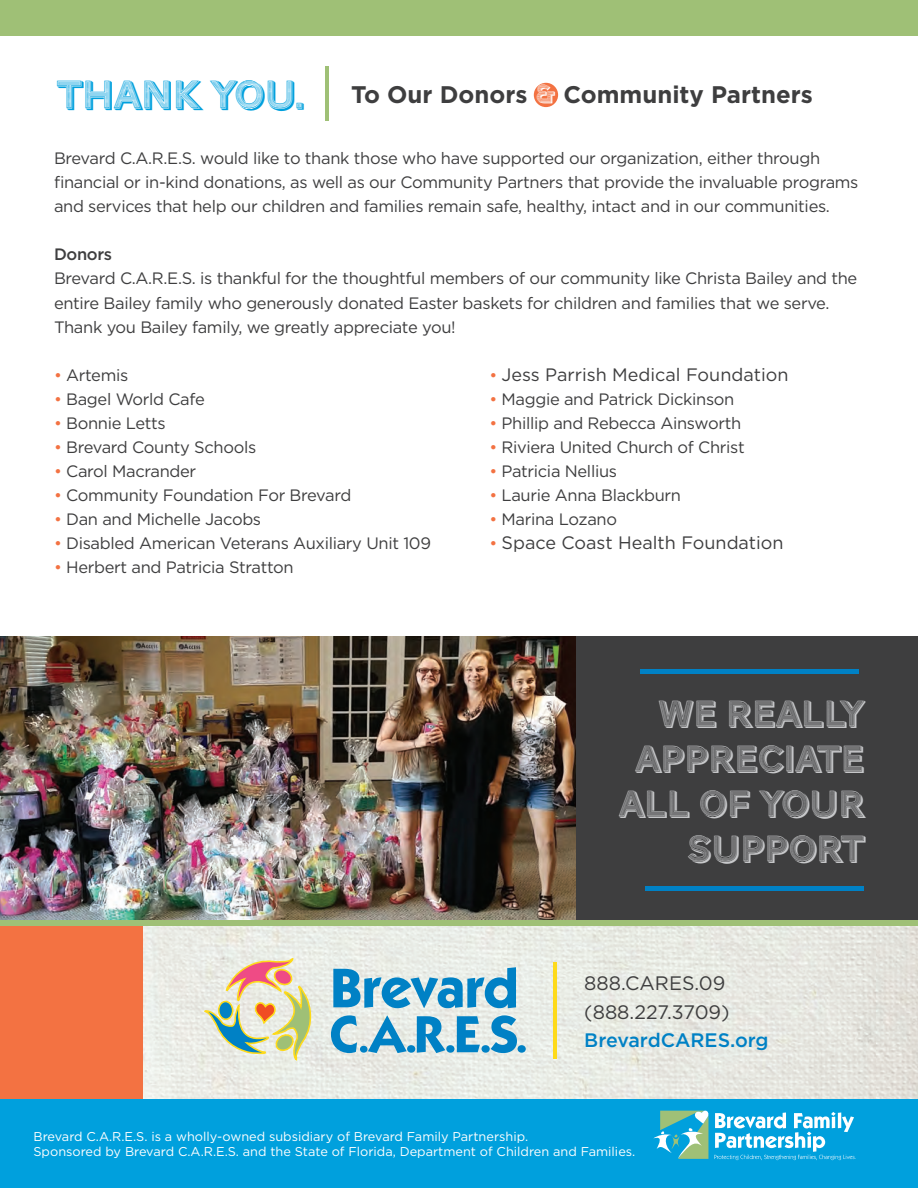
<style>
.page{position:relative;width:918px;height:1188px;background:#fff}
.page>*{position:absolute;margin:0;border:0;box-sizing:border-box;transform-origin:0 0}
.t1{font:37.5px/45px "AW Conqueror Fre Carved";color:#c7c8ca;text-align:right}
.t2{font:700 24px "Gotham";color:#3e3e3f}
.t3{font:19.5px/28.5px "Gotham";color:#3e3e3f}
.t4{font:500 19.5px "Gotham";color:#0081c5}
.t5{font:18px "Gotham";color:#3e3e3f}
.t6{font:16.5px/24px "Gotham";letter-spacing:-.02em;color:#3e3e3f}
.t7{font:500 16.5px "Gotham";letter-spacing:-.02em;color:#3e3e3f}
.t8{font:12.75px/15.3px "Gotham";color:#fff}
.s1{font-family:"AW Conqueror Fre Carved";font-weight:400;font-size:40.5px;color:#00a0dd}
.s2{font-family:"AW Conqueror Fre Carved";font-weight:400;font-size:25.5px;color:#fff}
.s3{color:#f37242}
.s4{font-size:16.5px;color:#f37242}
</style>
<div class="page">
<img style="left:143px;top:926px;width:775px;height:173px">
<svg style="left:204px;top:958px;width:112px;height:102px;background:#d7d1b8"></svg>
<svg style="left:333px;top:967px;width:183px;height:41px;background:#76b7d6"></svg>
<svg style="left:331px;top:1015px;width:26px;height:38px"></svg>
<div style="left:360px;top:1046px;width:7px;height:7px;background:#0081c5;border-radius:50%"></div>
<svg style="left:368px;top:1015px;width:39px;height:38px"></svg>
<div style="left:407px;top:1045px;width:8px;height:8px;background:#0081c5;border-radius:50%"></div>
<svg style="left:417px;top:1016px;width:28px;height:37px"></svg>
<div style="left:446px;top:1045px;width:8px;height:8px;background:#0081c5;border-radius:50%"></div>
<svg style="left:457px;top:1016px;width:23px;height:36px"></svg>
<div style="left:482px;top:1045px;width:8px;height:8px;background:#0081c5;border-radius:50%"></div>
<svg style="left:491px;top:1015px;width:26px;height:38px"></svg>
<div style="left:518px;top:1045px;width:8px;height:8px;background:#0081c5;border-radius:50%"></div>
<div style="left:0;top:921px;width:143px;height:267px;background:#f37242"></div>
<div style="left:0;top:1099px;width:918px;height:89px;background:#00a0dd"></div>
<hr style="left:325px;top:66px;width:4px;height:54px;background:#9fc076">
<div style="left:534px;top:83px;width:24px;height:24px;background:#f37242;border-radius:50%"></div>
<div style="left:0;top:0;width:918px;height:36px;background:#9fc076"></div>
<img style="left:0;top:636px;width:577px;height:284px">
<div style="left:577px;top:636px;width:341px;height:284px;background:#3e3e3f"></div>
<div style="left:0;top:920px;width:918px;height:6px;background:#9fc076"></div>
<hr style="left:640px;top:669px;width:219px;height:4px;background:#0081c5">
<div style="left:646px;top:886px;width:218px;height:5px;background:#0081c5"></div>
<hr style="left:553px;top:962px;width:4px;height:97px;background:#feda1a">
<svg style="left:653px;top:1110px;width:203px;height:50px"></svg>
<h2 class="t2" style="left:56px;top:79px;width:758px"><span class="s1">THANK YOU.</span> To Our Donors <span class="s2">&amp;</span> Community Partners</h2>
<p class="t6" style="left:54px;top:146px;width:806px">Brevard C.A.R.E.S. would like to thank those who have supported our organization, either through financial or in-kind donations, as well as our Community Partners that provide the invaluable programs and services that help our children and families remain safe, healthy, intact and in our communities.</p>
<p class="t7" style="left:54px;top:245px;width:60px">Donors</p>
<p class="t6" style="left:54px;top:266px;width:805px">Brevard C.A.R.E.S. is thankful for the thoughtful members of our community like Christa Bailey and the entire Bailey family who generously donated Easter baskets for children and families that we serve.<br>Thank you Bailey family, we greatly appreciate you!</p>
<p class="t6" style="left:54px;top:362px;width:76px"><span class="s3">•</span> Artemis</p>
<p class="t6" style="left:54px;top:386px;width:152px"><span class="s3">•</span> Bagel World Cafe</p>
<p class="t6" style="left:54px;top:410px;width:113px"><span class="s3">•</span> Bonnie Letts</p>
<p class="t6" style="left:54px;top:434px;width:204px"><span class="s3">•</span> Brevard County Schools</p>
<p class="t6" style="left:54px;top:458px;width:144px"><span class="s3">•</span> Carol Macrander</p>
<p class="t6" style="left:54px;top:482px;width:299px"><span class="s3">•</span> Community Foundation For Brevard</p>
<p class="t6" style="left:54px;top:506px;width:209px"><span class="s3">•</span> Dan and Michelle Jacobs</p>
<p class="t6" style="left:54px;top:530px;width:379px"><span class="s3">•</span> Disabled American Veterans Auxiliary Unit 109</p>
<p class="t6" style="left:54px;top:554px;width:241px"><span class="s3">•</span> Herbert and Patricia Stratton</p>
<p class="t5" style="left:489px;top:364px;width:301px"><span class="s4">•</span> Jess Parrish Medical Foundation</p>
<p class="t6" style="left:489px;top:387px;width:247px"><span class="s3">•</span> Maggie and Patrick Dickinson</p>
<p class="t6" style="left:489px;top:411px;width:253px"><span class="s3">•</span> Phillip and Rebecca Ainsworth</p>
<p class="t6" style="left:489px;top:435px;width:257px"><span class="s3">•</span> Riviera United Church of Christ</p>
<p class="t6" style="left:489px;top:459px;width:129px"><span class="s3">•</span> Patricia Nellius</p>
<p class="t6" style="left:489px;top:483px;width:193px"><span class="s3">•</span> Laurie Anna Blackburn</p>
<p class="t6" style="left:489px;top:507px;width:129px"><span class="s3">•</span> Marina Lozano</p>
<p class="t5" style="left:489px;top:532px;width:296px"><span class="s4">•</span> Space Coast Health Foundation</p>
<h1 class="t1" style="left:618px;top:693px;width:247px">WE REALLY<br>APPRECIATe<br>ALL OF YOUR<br>SUPPORT</h1>
<p class="t3" style="left:584px;top:969px;width:147px">888.CARES.09 (888.227.3709)</p>
<p class="t4" style="left:584px;top:1029px;width:186px">BrevardCARES.org</p>
<p class="t8" style="left:33px;top:1128px;width:603px">Brevard C.A.R.E.S. is a wholly-owned subsidiary of Brevard Family Partnership.<br>Sponsored by Brevard C.A.R.E.S. and the State of Florida, Department of Children and Families.</p>
</div>
